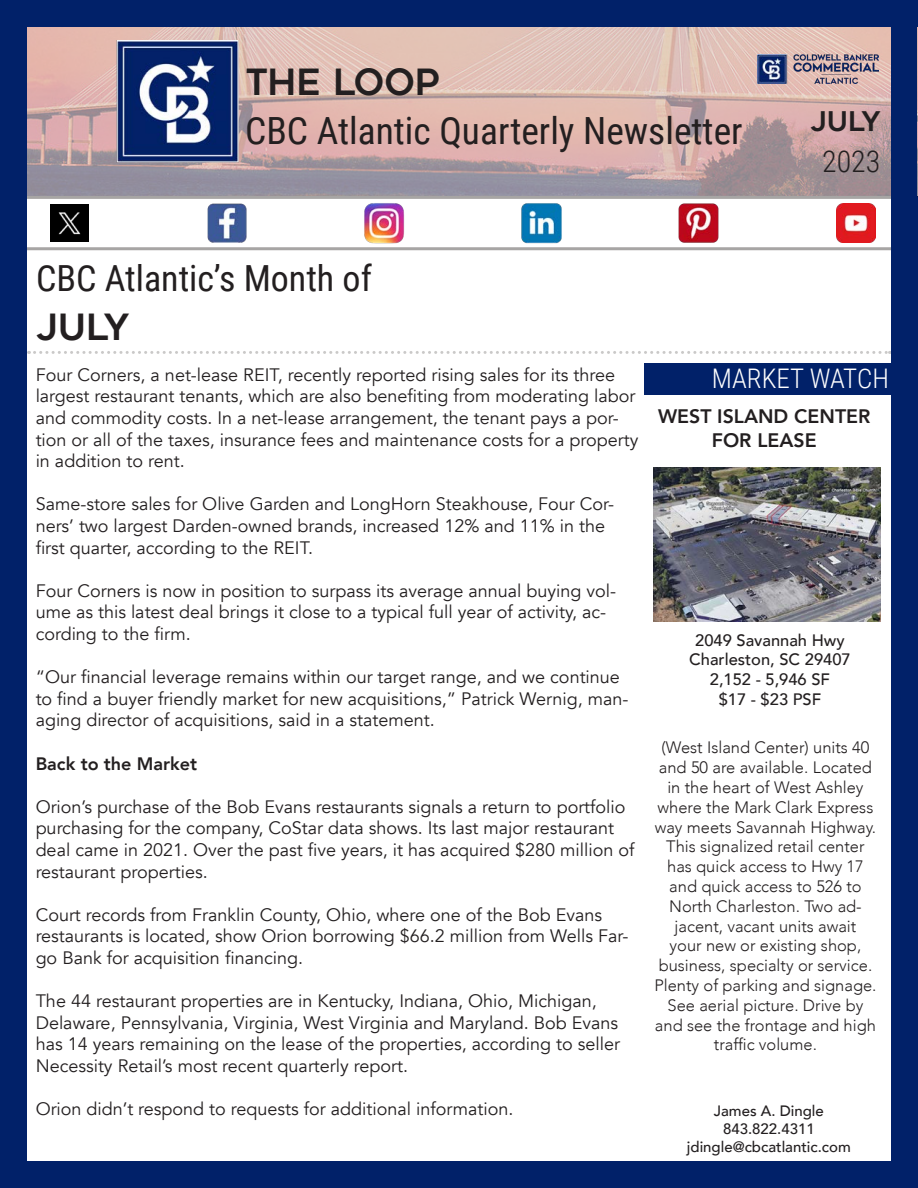
<style>
.page{position:relative;width:918px;height:1188px;background:#fff}
.page>*{position:absolute;margin:0;border:0;box-sizing:border-box;transform-origin:0 0}
.t1{font:37.5px "Roboto Condensed";color:#231f20}
.t2{font:36px "Roboto Condensed";color:#231f20}
.t3{font:36px "Geometos";color:#231f20}
.t4{font:300 30px "Roboto Condensed";color:#231f20}
.t5{font:300 27px "Roboto Condensed";color:#fff}
.t6{font:27px "Geometos";color:#231f20}
.t7{font:800 19.5px "Avenir";color:#231f20}
.t8{font:18px/21.6px "Avenir";color:#231f20}
.t9{font:800 18px "Avenir";color:#231f20}
.t10{font:300 16.5px/19.8px "Avenir";color:#231f20;text-align:center}
.t11{font:500 16.5px "Avenir";color:#231f20}
.t12{font:500 15px "Avenir";color:#231f20}
</style>
<div class="page">
<img style="left:27px;top:27px;width:864px;height:169px">
<hr style="left:27px;top:196px;width:864px;height:3px;background:#a7a5a4">
<hr style="left:27px;top:247px;width:864px;height:3px;background:#a7a5a4">
<img style="left:113px;top:41px;width:128px;height:125px">
<svg style="left:35px;top:351px;width:856px;height:3px"></svg>
<div style="left:0;top:0;width:27px;height:1188px;background:#012169"></div>
<div style="left:0;top:1161px;width:918px;height:27px;background:#012169"></div>
<div style="left:0;top:0;width:918px;height:27px;background:#012169"></div>
<img style="left:758px;top:54px;width:120px;height:30px">
<img style="left:51px;top:204px;width:37px;height:38px">
<img style="left:207px;top:203px;width:40px;height:40px">
<img style="left:364px;top:203px;width:41px;height:41px">
<img style="left:521px;top:203px;width:41px;height:41px">
<img style="left:678px;top:203px;width:41px;height:40px">
<img style="left:836px;top:203px;width:40px;height:40px">
<div style="left:891px;top:0;width:27px;height:1188px;background:#012169"></div>
<div style="left:645px;top:363px;width:270px;height:32px;background:#012169"></div>
<img style="left:653px;top:468px;width:228px;height:153px">
<h2 class="t3" style="left:245px;top:62px;width:196px">THE LOOP</h2>
<h1 class="t1" style="left:245px;top:105px;width:499px">CBC Atlantic Quarterly Newsletter</h1>
<h3 class="t6" style="left:810px;top:107px;width:72px">july</h3>
<h3 class="t4" style="left:822px;top:140px;width:60px">2023</h3>
<h2 class="t2" style="left:36px;top:253px;width:338px">CBC Atlantic’s Month of</h2>
<h2 class="t3" style="left:36px;top:307px;width:95px">july</h2>
<p class="t8" style="left:36px;top:364px;width:604px">Four Corners, a net-lease REIT, recently reported rising sales for its three largest restaurant tenants, which are also benefiting from moderating labor and commodity costs. In a net-lease arrangement, the tenant pays a por&shy;tion or all of the taxes, insurance fees and maintenance costs for a property in addition to rent.</p>
<p class="t8" style="left:36px;top:494px;width:580px">Same-store sales for Olive Garden and LongHorn Steakhouse, Four Cor&shy;ners’ two largest Darden-owned brands, increased 12% and 11% in the first quarter, according to the REIT.</p>
<p class="t8" style="left:36px;top:580px;width:582px">Four Corners is now in position to surpass its average annual buying vol&shy;ume as this latest deal brings it close to a typical full year of activity, ac&shy;cording to the firm.</p>
<p class="t8" style="left:36px;top:666px;width:594px">“Our financial leverage remains within our target range, and we continue to find a buyer friendly market for new acquisitions,” Patrick Wernig, man&shy;aging director of acquisitions, said in a statement.</p>
<p class="t9" style="left:36px;top:749px;width:163px">Back to the Market</p>
<p class="t8" style="left:36px;top:796px;width:600px">Orion’s purchase of the Bob Evans restaurants signals a return to portfolio purchasing for the company, CoStar data shows. Its last major restaurant deal came in 2021. Over the past five years, it has acquired $280 million of restaurant properties.</p>
<p class="t8" style="left:36px;top:904px;width:594px">Court records from Franklin County, Ohio, where one of the Bob Evans restaurants is located, show Orion borrowing $66.2 million from Wells Far&shy;go Bank for acquisition financing.</p>
<p class="t8" style="left:36px;top:990px;width:586px">The 44 restaurant properties are in Kentucky, Indiana, Ohio, Michigan, Delaware, Pennsylvania, Virginia, West Virginia and Maryland. Bob Evans has 14 years remaining on the lease of the properties, according to seller Necessity Retail’s most recent quarterly report.</p>
<p class="t8" style="left:36px;top:1098px;width:479px">Orion didn’t respond to requests for additional information.</p>
<p class="t5" style="left:712px;top:359px;width:179px">MARKET WATCH</p>
<p class="t7" style="left:658px;top:401px;width:214px">WEST ISLAND CENTER</p>
<p class="t7" style="left:712px;top:425px;width:106px">FOR LEASE</p>
<p class="t11" style="left:695px;top:626px;width:151px">2049 Savannah Hwy</p>
<p class="t11" style="left:689px;top:645px;width:163px">Charleston, SC 29407</p>
<p class="t11" style="left:710px;top:665px;width:122px">2,152 - 5,946 SF</p>
<p class="t11" style="left:719px;top:685px;width:104px">$17 - $23 PSF</p>
<p class="t10" style="left:655px;top:738px;width:223px">(West Island Center) units 40 and 50 are available. Located in the heart of West Ashley where the Mark Clark Express way meets Savannah Highway.<br>This signalized retail center</p>
<p class="t10" style="left:654px;top:857px;width:224px">has quick access to Hwy 17 and quick access to 526 to<br>North Charleston. Two ad&shy;jacent, vacant units await<br>your new or existing shop, business, specialty or service.<br>Plenty of parking and signage.<br>See aerial picture. Drive by and see the frontage and high traffic volume.</p>
<p class="t12" style="left:714px;top:1098px;width:112px">James A. Dingle</p>
<p class="t12" style="left:723px;top:1116px;width:93px">843.822.4311</p>
<p class="t12" style="left:687px;top:1134px;width:165px">jdingle@cbcatlantic.com</p>
</div>
